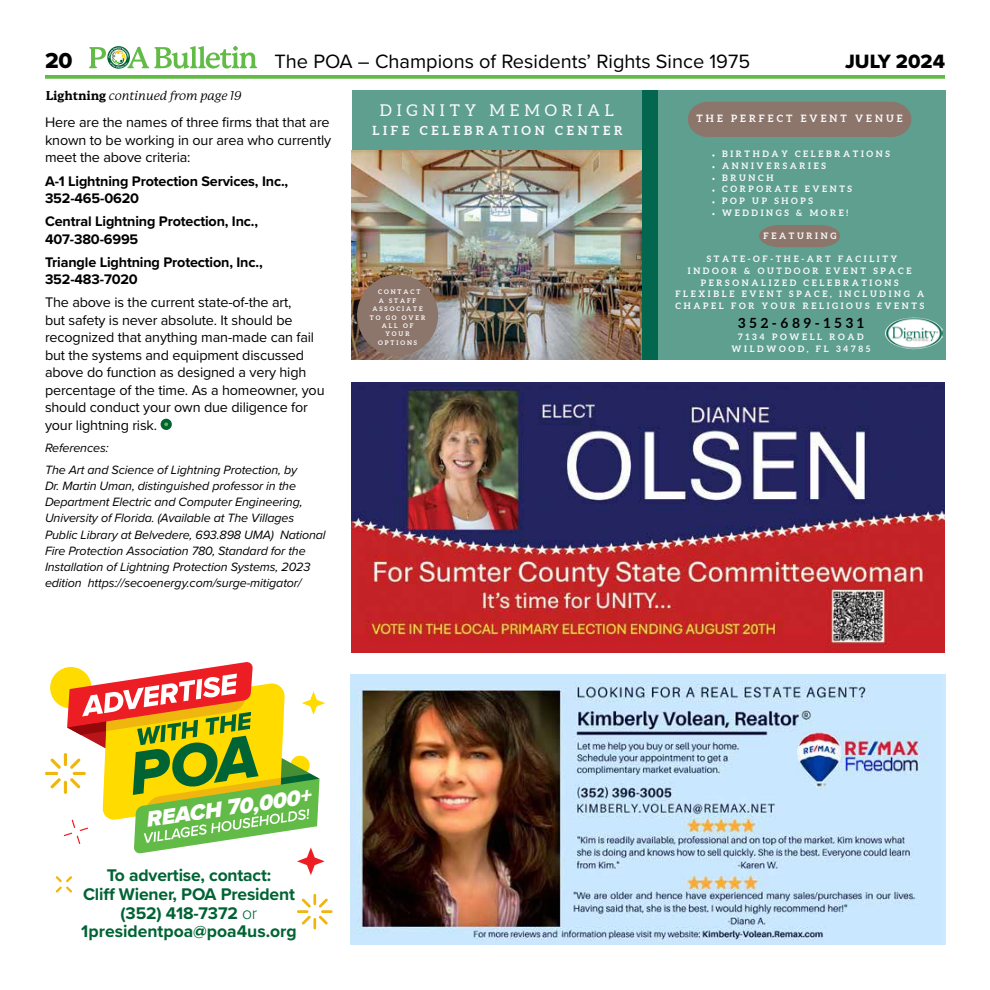
<style>
.page{position:relative;width:990px;height:990px;background:#fff}
.page>*{position:absolute;margin:0;border:0;box-sizing:border-box;transform-origin:0 0}
.t1{font:italic 900 22.5px "Proxima Nova";color:#fff}
.t2{font:22.5px "Proxima Nova Extrabld";color:#000}
.t3{font:20px "Proxima Nova";color:#000}
.t4{font:20px "Proxima Nova Extrabld";color:#000}
.t5{font:700 17.5px/18.8px "Proxima Nova";letter-spacing:-.01em;color:#006334;text-align:center}
.t6{font:16.25px "Aleo";letter-spacing:.3em;color:#f9fafd}
.t7{font:14.38px/17.5px "Proxima Nova";letter-spacing:-.01em;color:#000;text-align:justify}
.t8{font:700 14.38px/17.5px "Proxima Nova";letter-spacing:-.01em;color:#000}
.t9{font:700 13.75px "Aleo";letter-spacing:.3em;color:#000}
.t10{font:italic 12.5px/16.2px "Proxima Nova";letter-spacing:-.01em;color:#000}
.t11{font:italic 12.5px "P22 Mackinac Pro";letter-spacing:-.01em;color:#000}
.t12{font:700 12.5px "Aleo";letter-spacing:.3em;color:#f9fafd}
.t13{font:700 10px "Aleo";letter-spacing:.3em;color:#f9fafd}
.t14{font:700 8.75px/11.8px "Aleo";letter-spacing:.3em;color:#f9fafd;text-align:center}
.t15{font:700 6.25px/8.4px "Aleo";letter-spacing:.3em;color:#f9fafd;text-align:center}
.s1{font-weight:800;font-style:normal}
.s2{font-weight:300}
</style>
<div class="page">
<svg style="left:45px;top:75px;width:900px;height:4px;fill:#62bb46"></svg>
<svg style="left:89px;top:46px;width:168px;height:23px"></svg>
<div style="left:161px;top:419px;width:11px;height:11px;background:#006334;border-radius:50%"></div>
<svg style="left:164px;top:422px;width:4px;height:4px"></svg>
<img style="left:351px;top:675px;width:594px;height:270px">
<img style="left:351px;top:382px;width:594px;height:270px">
<div style="left:352px;top:90px;width:594px;height:270px;background:#5f9f8f"></div>
<img style="left:352px;top:150px;width:290px;height:210px">
<div style="left:642px;top:90px;width:16px;height:270px;background:#02674e"></div>
<img style="left:886px;top:317px;width:57px;height:33px">
<div style="left:688px;top:102px;width:223px;height:35px;background:#8c756a"></div>
<svg style="left:759px;top:225px;width:81px;height:22px"></svg>
<div style="left:357px;top:275px;width:81px;height:81px;background:#8c756a;border-radius:40px"></div>
<svg style="left:45px;top:662px;width:288px;height:267px"></svg>
<h1 class="t2" style="left:45px;top:44px;width:29px">20</h1>
<h2 class="t3" style="left:275px;top:46px;width:477px">The POA – Champions of Residents’ Rights Since 1975</h2>
<h2 class="t4" style="left:845px;top:46px;width:101px">JULY 2024</h2>
<p class="t11" style="left:46px;top:89px;width:197px"><span class="s1">Lightning</span> continued from page 19</p>
<p class="t7" style="left:45px;top:113px;width:288px">Here are the names of three firms that that are known to be working in our area who currently meet the above criteria:</p>
<p class="t8" style="left:45px;top:172px;width:245px">A-1 Lightning Protection Services, Inc.,<br>352-465-0620</p>
<p class="t8" style="left:45px;top:212px;width:215px">Central Lightning Protection, Inc.,<br>407-380-6995</p>
<p class="t8" style="left:45px;top:253px;width:219px">Triangle Lightning Protection, Inc.,<br>352-483-7020</p>
<p class="t7" style="left:45px;top:293px;width:281px;text-align:left">The above is the current state-of-the art,<br>but safety is never absolute. It should be recognized that anything man-made can fail but the systems and equipment discussed above do function as designed a very high percentage of the time. As a homeowner, you should conduct your own due diligence for your lightning risk.</p>
<p class="t10" style="left:45px;top:436px;width:254px;line-height:21.9px">References:<br>The Art and Science of Lightning Protection, by</p>
<p class="t10" style="left:45px;top:477px;width:282px">Dr. Martin Uman, distinguished professor in the Department Electric and Computer Engineering, University of Florida. (Available at The Villages Public Library at Belvedere, 693.898 UMA) National Fire Protection Association 780, Standard for the Installation of Lightning Protection Systems, 2023 edition https://secoenergy.com/surge-mitigator/</p>
<p class="t6" style="left:380px;top:101px;width:236px">DIGNITY MEMORIAL</p>
<p class="t12" style="left:372px;top:123px;width:252px">LIFE CELEBRATION CENTER</p>
<p class="t15" style="left:370px;top:288px;width:57px">CONTACT<br>A STAFF<br>ASSOCIATE<br>TO GO OVER<br>ALL OF<br>YOUR<br>OPTIONS</p>
<p class="t13" style="left:697px;top:113px;width:207px">THE PERFECT EVENT VENUE</p>
<p class="t14" style="left:722px;top:148px;width:169px;text-align:left">BIRTHDAY CELEBRATIONS<br>ANNIVERSARIES<br>BRUNCH<br>CORPORATE EVENTS<br>POP UP SHOPS<br>WEDDINGS &amp; MORE!</p>
<p class="t14" style="left:675px;top:253px;width:250px">STATE-OF-THE-ART FACILITY<br>INDOOR &amp; OUTDOOR EVENT SPACE<br>PERSONALIZED CELEBRATIONS<br>FLEXIBLE EVENT SPACE, INCLUDING A<br>CHAPEL FOR YOUR RELIGIOUS EVENTS</p>
<p class="t14" style="left:764px;top:230px;width:74px">FEATURING</p>
<p class="t9" style="left:738px;top:315px;width:127px">352-689-1531</p>
<p class="t14" style="left:732px;top:331px;width:140px">7134 POWELL ROAD<br>WILDWOOD, FL 34785</p>
<h1 class="t1" style="left:143px;top:804px;width:168px;rotate:-9deg">REACH 70,000+</h1>
<p class="t5" style="left:81px;top:865px;width:217px">To advertise, contact:<br>Cliff Wiener, POA President (352) 418-7372 <span class="s2">or<br></span>1presidentpoa@poa4us.org</p>
</div>
